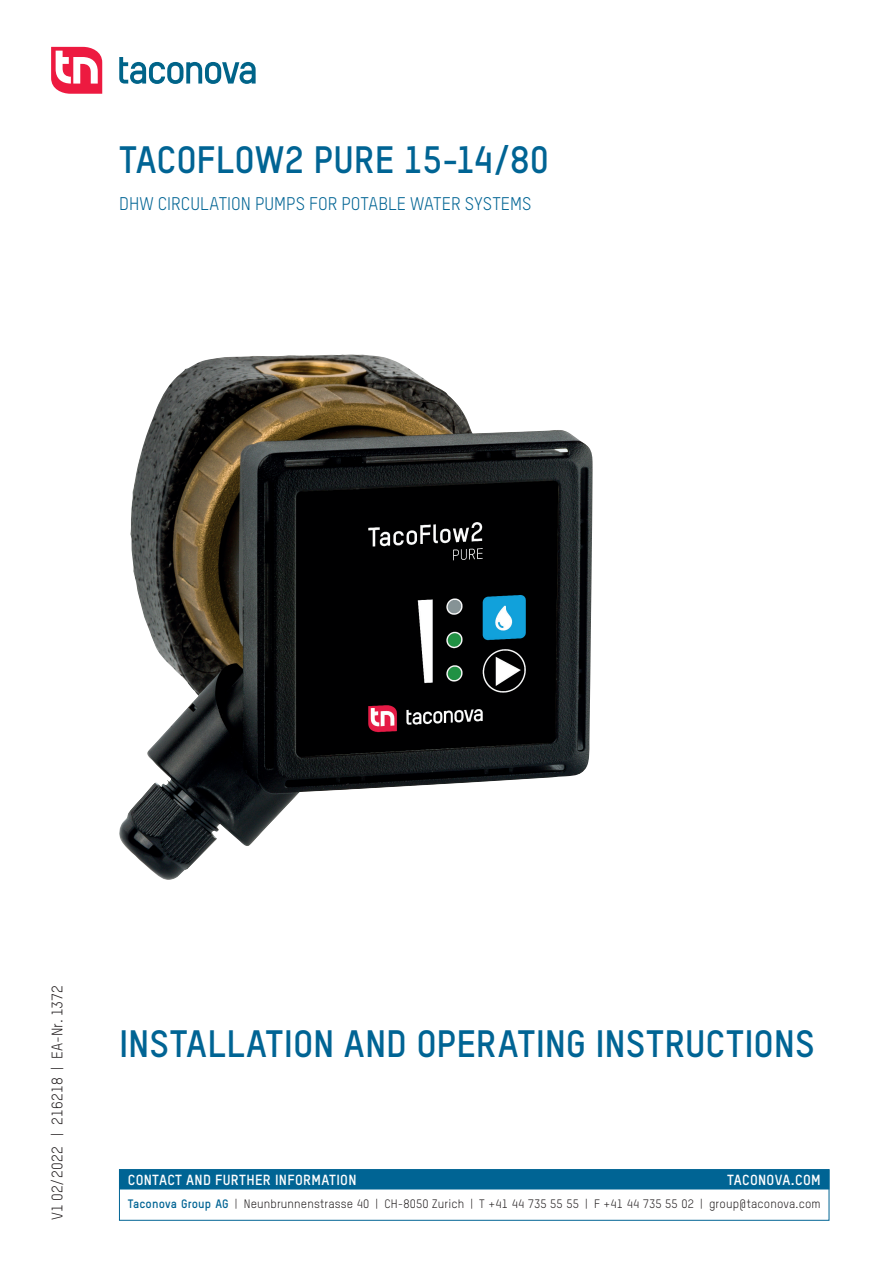
<style>
.page{position:relative;width:893px;height:1263px;background:#fff}
.page>*{position:absolute;margin:0;border:0;box-sizing:border-box;transform-origin:0 0}
.Produkttitel{font:700 37.5px "TSTARPRO";color:#006494}
.Produkttitel_Sublin{font:18px "TSTARPRO";color:#006494}
.t1{font:15px "TSTARPRO";letter-spacing:.015em;color:#231f20}
.t2{font:700 14.4px "TSTARPRO";letter-spacing:.02em;color:#fff}
.t3{font:12px "TSTARPRO";letter-spacing:.01em;color:#231f20}
.s1{font-weight:700;color:#006494}
</style>
<div class="page">
<div style="left:119px;top:1169px;width:710px;height:20px;background:#006494"></div>
<div style="left:119px;top:1169px;width:710px;height:51px;border:1px solid #006494"></div>
<svg style="left:51px;top:47px;width:51px;height:47px"></svg>
<svg style="left:119px;top:57px;width:137px;height:27px"></svg>
<img style="left:119px;top:354px;width:474px;height:526px">
<p class="Produkttitel" style="left:119px;top:136px;width:431px">TACOFLOW2 PURE 15-14/80</p>
<p class="Produkttitel_Sublin" style="left:119px;top:193px;width:414px">DHW CIRCULATION PUMPS FOR POTABLE WATER SYSTEMS</p>
<p class="t1" style="left:48px;top:1220px;width:237px;rotate:-90deg">V1 02/2022 | 216218 | EA-Nr. 1372</p>
<p class="Produkttitel" style="left:119px;top:1020px;width:697px">INSTALLATION AND OPERATING INSTRUCTIONS</p>
<p class="t2" style="left:128px;top:1170px;width:230px">CONTACT AND FURTHER INFORMATION</p>
<p class="t2" style="left:727px;top:1170px;width:95px">TACONOVA.COM</p>
<p class="t3" style="left:128px;top:1196px;width:694px"><span class="s1">Taconova Group AG</span> | Neunbrunnenstrasse 40 | CH-8050 Zurich | T +41 44 735 55 55 | F +41 44 735 55 02 | group@taconova.com</p>
</div>
